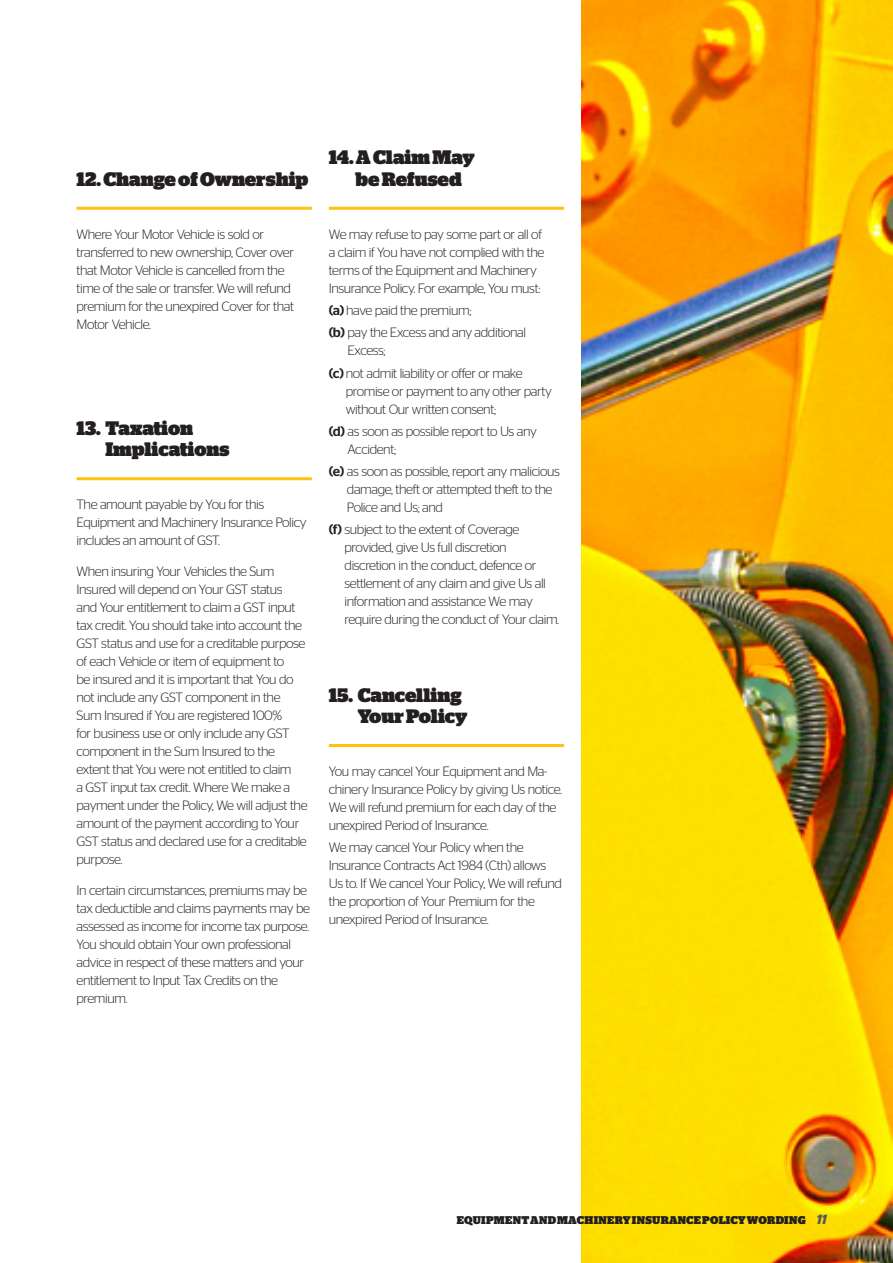
<style>
.page{position:relative;width:893px;height:1263px;background:#fff}
.page>*{position:absolute;margin:0;border:0;box-sizing:border-box;transform-origin:0 0}
.Subhead_Underline_Indented{font:900 19.5px/21px "Stag";color:#231f20}
.Subhead_Underline_No_Indent{font:900 19.5px "Stag";color:#231f20}
.t1{font:300 13.5px/18px "Stag Sans";letter-spacing:-.03em;color:#231f20}
.t2{font:900 11.25px "Stag";letter-spacing:.015em;color:#231f20}
.s1{font-weight:500}
.s2{font-family:"Stag Sans";font-weight:600;font-style:italic;font-size:13.5px;color:#57585a}
</style>
<div class="page">
<img style="left:581px;top:0;width:312px;height:1263px">
<hr style="left:77px;top:477px;width:235px;height:3px;background:#fec210">
<hr style="left:329px;top:207px;width:235px;height:3px;background:#fec210">
<hr style="left:329px;top:744px;width:235px;height:3px;background:#fec210">
<hr style="left:77px;top:207px;width:235px;height:3px;background:#fec210">
<p class="Subhead_Underline_No_Indent" style="left:77px;top:167px;width:233px">12. Change of Ownership</p>
<p class="t1" style="left:77px;top:225px;width:219px">Where Your Motor Vehicle is sold or transferred to new ownership, Cover over that Motor Vehicle is cancelled from the time of the sale or transfer. We will refund premium for the unexpired Cover for that Motor Vehicle.</p>
<p class="Subhead_Underline_Indented" style="left:105px;top:418px;width:125px;text-indent:-29px">13. Taxation<br>Implications</p>
<p class="t1" style="left:77px;top:495px;width:232px">The amount payable by You for this<br>Equipment and Machinery Insurance Policy includes an amount of GST.</p>
<p class="t1" style="left:77px;top:562px;width:233px">When insuring Your Vehicles the Sum Insured will depend on Your GST status<br>and Your entitlement to claim a GST input tax credit. You should take into account the GST status and use for a creditable purpose of each Vehicle or item of equipment to<br>be insured and it is important that You do not include any GST component in the Sum Insured if You are registered 100%<br>for business use or only include any GST component in the Sum Insured to the extent that You were not entitled to claim<br>a GST input tax credit. Where We make a payment under the Policy, We will adjust the amount of the payment according to Your GST status and declared use for a creditable purpose.</p>
<p class="t1" style="left:77px;top:881px;width:235px">In certain circumstances, premiums may be tax deductible and claims payments may be assessed as income for income tax purpose.<br>You should obtain Your own professional advice in respect of these matters and your entitlement to Input Tax Credits on the premium.</p>
<p class="Subhead_Underline_Indented" style="left:356px;top:147px;width:120px;text-indent:-27px">14. A Claim May be Refused</p>
<p class="t1" style="left:329px;top:225px;width:217px">We may refuse to pay some part or all of a claim if You have not complied with the terms of the Equipment and Machinery Insurance Policy. For example, You must:</p>
<p class="t1" style="left:329px;top:301px;width:144px"><span class="s1">(a)</span> have paid the premium;</p>
<p class="t1" style="left:348px;top:323px;width:180px;text-indent:-19px"><span class="s1">(b)</span> pay the Excess and any additional<br>Excess;</p>
<p class="t1" style="left:346px;top:364px;width:208px;text-indent:-17px"><span class="s1">(c)</span> not admit liability or offer or make promise or payment to any other party without Our written consent;</p>
<p class="t1" style="left:348px;top:422px;width:191px;text-indent:-19px"><span class="s1">(d)</span> as soon as possible report to Us any<br>Accident;</p>
<p class="t1" style="left:347px;top:462px;width:214px;text-indent:-18px"><span class="s1">(e)</span> as soon as possible, report any malicious damage, theft or attempted theft to the<br>Police and Us; and</p>
<p class="t1" style="left:345px;top:520px;width:216px;text-indent:-16px"><span class="s1">(f)</span> subject to the extent of Coverage provided, give Us full discretion discretion in the conduct, defence or settlement of any claim and give Us all information and assistance We may require during the conduct of Your claim.</p>
<p class="Subhead_Underline_Indented" style="left:329px;top:684px;width:140px;text-align:right">15. Cancelling<br>Your Policy</p>
<p class="t1" style="left:329px;top:762px;width:235px">You may cancel Your Equipment and Ma&shy;chinery Insurance Policy by giving Us notice.<br>We will refund premium for each day of the unexpired Period of Insurance.</p>
<p class="t1" style="left:329px;top:838px;width:235px">We may cancel Your Policy when the Insurance Contracts Act 1984 (Cth) allows Us to. If We cancel Your Policy, We will refund the proportion of Your Premium for the unexpired Period of Insurance.</p>
<p class="t2" style="left:457px;top:1213px;width:372px">EQUIPMENT AND MACHINERY INSURANCE POLICY WORDING <span class="s2">11</span></p>
</div>
